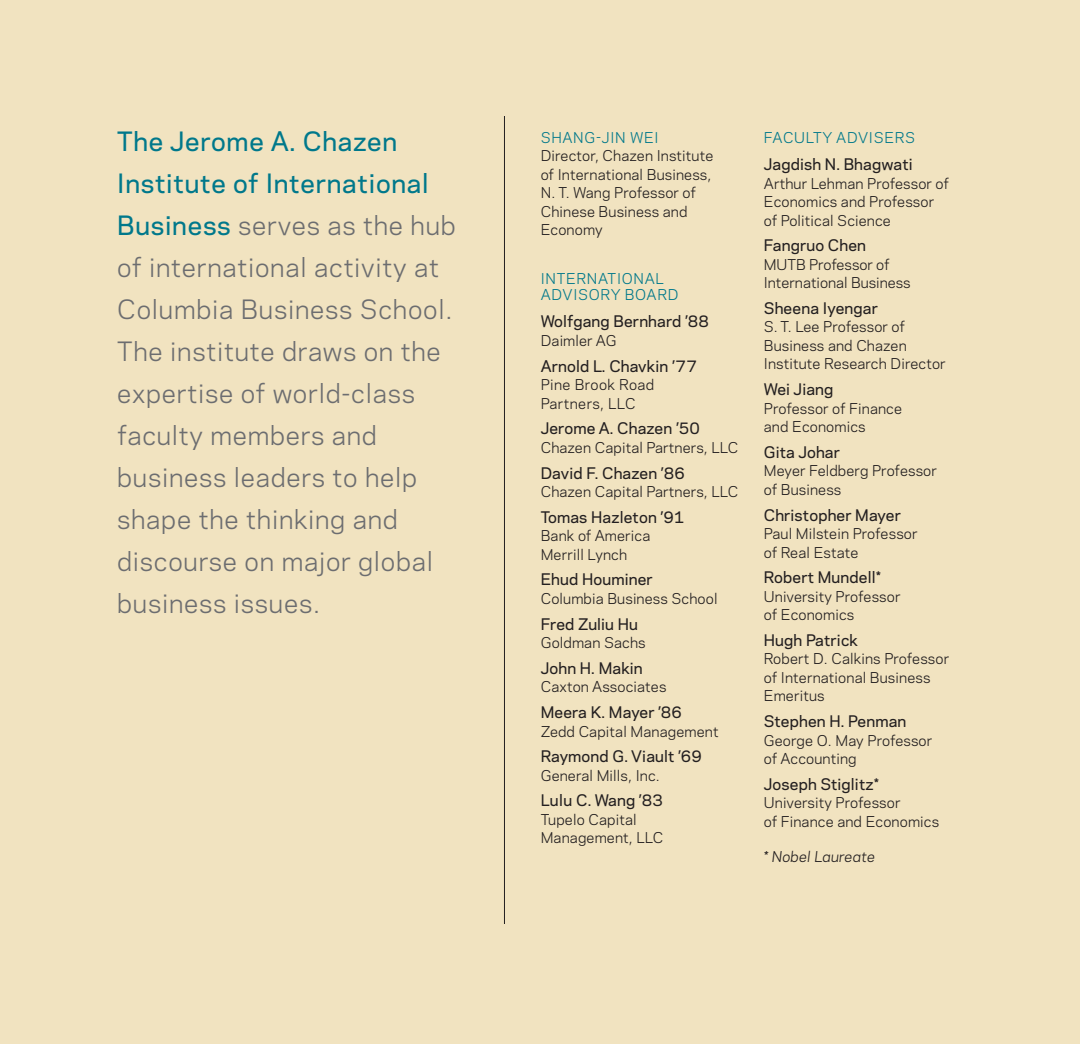
<style>
.page{position:relative;width:1080px;height:1044px;background:#f1e3c0}
.page>*{position:absolute;margin:0;border:0;box-sizing:border-box;transform-origin:0 0}
.t1{font:25px/42px "Galaxie Polaris";letter-spacing:.03em;color:#6c6d70}
.t2{font:500 15px "Galaxie Polaris";letter-spacing:.01em;color:#231f20}
.t3{font:14px/18.4px "Galaxie Polaris";letter-spacing:.01em;color:#231f20}
.t4{font:14px/16px "Galaxie Polaris";letter-spacing:.14em;color:#00788b}
.t5{font:14px/18.4px "Galaxie Polaris";letter-spacing:.03em;color:#231f20}
.t6{font:italic 14px "Galaxie Polaris";letter-spacing:.01em;color:#231f20}
.s1{font-weight:500;color:#00788b}
</style>
<div class="page">
<hr style="left:504px;top:116px;width:1px;height:808px;background:#231f20">
<p class="t1" style="left:117px;top:119px;width:340px"><span class="s1">The Jerome A. Chazen<br>Institute of International<br>Business</span> serves as the hub of international activity at<br>Columbia Business School.<br>The institute draws on the expertise of world-class faculty members and business leaders to help shape the thinking and discourse on major global business issues.</p>
<p class="t4" style="left:541px;top:128px;width:120px">Shang-Jin Wei</p>
<p class="t3" style="left:541px;top:146px;width:174px">Director, Chazen I nstitute of I nternational Business,<br>N . T. Wang Professor of<br>Chinese Business and<br>Economy</p>
<p class="t4" style="left:541px;top:270px;width:137px">I nternational<br>Advisory Board</p>
<p class="t2" style="left:541px;top:310px;width:170px">Wolfgang Bernhard ’88</p>
<p class="t3" style="left:541px;top:331px;width:66px">Daimler AG</p>
<p class="t2" style="left:541px;top:355px;width:158px">Arnold L. Chavkin ’77</p>
<p class="t5" style="left:541px;top:375px;width:115px">Pine Brook Road<br>Partners, LLC</p>
<p class="t2" style="left:541px;top:417px;width:161px">Jerome A. Chazen ’50</p>
<p class="t3" style="left:541px;top:437px;width:199px">Chazen Capital Partners, LLC</p>
<p class="t2" style="left:541px;top:462px;width:146px">David F. Chazen ’86</p>
<p class="t3" style="left:541px;top:482px;width:199px">Chazen Capital Partners, LLC</p>
<p class="t2" style="left:541px;top:506px;width:145px">Tomas Hazleton ’91</p>
<p class="t3" style="left:541px;top:526px;width:111px">Bank of America<br>Merrill Lynch</p>
<p class="t2" style="left:541px;top:568px;width:114px">Ehud Houminer</p>
<p class="t3" style="left:541px;top:589px;width:178px">Columbia Business School</p>
<p class="t2" style="left:541px;top:613px;width:99px">Fred Zuliu Hu</p>
<p class="t3" style="left:541px;top:633px;width:107px">Goldman Sachs</p>
<p class="t2" style="left:541px;top:657px;width:104px">John H. Makin</p>
<p class="t3" style="left:541px;top:677px;width:127px">Caxton Associates</p>
<p class="t2" style="left:541px;top:701px;width:143px">Meera K. Mayer ’86</p>
<p class="t3" style="left:541px;top:721px;width:179px">Zedd Capital Management</p>
<p class="t2" style="left:541px;top:745px;width:163px">Raymond G. Viault ’69</p>
<p class="t3" style="left:541px;top:765px;width:121px">General Mills, I nc.</p>
<p class="t2" style="left:541px;top:789px;width:124px">Lulu C. Wang ’83</p>
<p class="t3" style="left:541px;top:810px;width:124px">Tupelo Capital<br>Management, LLC</p>
<p class="t4" style="left:764px;top:128px;width:150px">Faculty Advis ers</p>
<p class="t2" style="left:764px;top:153px;width:150px">Jagdish N. Bhagwati</p>
<p class="t3" style="left:764px;top:173px;width:187px">Arthur Lehman Professor of<br>Economics and Professor of Political Science</p>
<p class="t2" style="left:764px;top:234px;width:104px">Fangruo Chen</p>
<p class="t3" style="left:764px;top:254px;width:148px">MUTB Professor of<br>I nternational Business</p>
<p class="t2" style="left:764px;top:297px;width:116px">Sheena Iyengar</p>
<p class="t3" style="left:764px;top:317px;width:183px">S. T. Lee Professor of<br>Business and Chazen<br>I nstitute Research Director</p>
<p class="t2" style="left:764px;top:378px;width:71px">Wei Jiang</p>
<p class="t3" style="left:764px;top:398px;width:140px">Professor of Finance and Economics</p>
<p class="t2" style="left:764px;top:441px;width:78px">Gita Johar</p>
<p class="t3" style="left:764px;top:461px;width:175px">Meyer Feldberg Professor of Business</p>
<p class="t2" style="left:764px;top:504px;width:139px">Christopher Mayer</p>
<p class="t3" style="left:764px;top:524px;width:155px">Paul Milstein Professor of Real Estate</p>
<p class="t2" style="left:764px;top:566px;width:119px">Robert Mundell*</p>
<p class="t3" style="left:764px;top:586px;width:138px">U niversity Professor of Economics</p>
<p class="t2" style="left:764px;top:629px;width:96px">Hugh Patrick</p>
<p class="t3" style="left:764px;top:649px;width:187px">Robert D. Calkins Professor of I nternational Business<br>Emeritus</p>
<p class="t2" style="left:764px;top:710px;width:144px">Stephen H. Penman</p>
<p class="t3" style="left:764px;top:730px;width:170px">George O. May Professor of Accounting</p>
<p class="t2" style="left:764px;top:773px;width:117px">Joseph Stiglitz*</p>
<p class="t3" style="left:764px;top:793px;width:177px">U niversity Professor<br>of Finance and Economics</p>
<p class="t6" style="left:764px;top:846px;width:113px">* Nobel Laureate</p>
</div>
